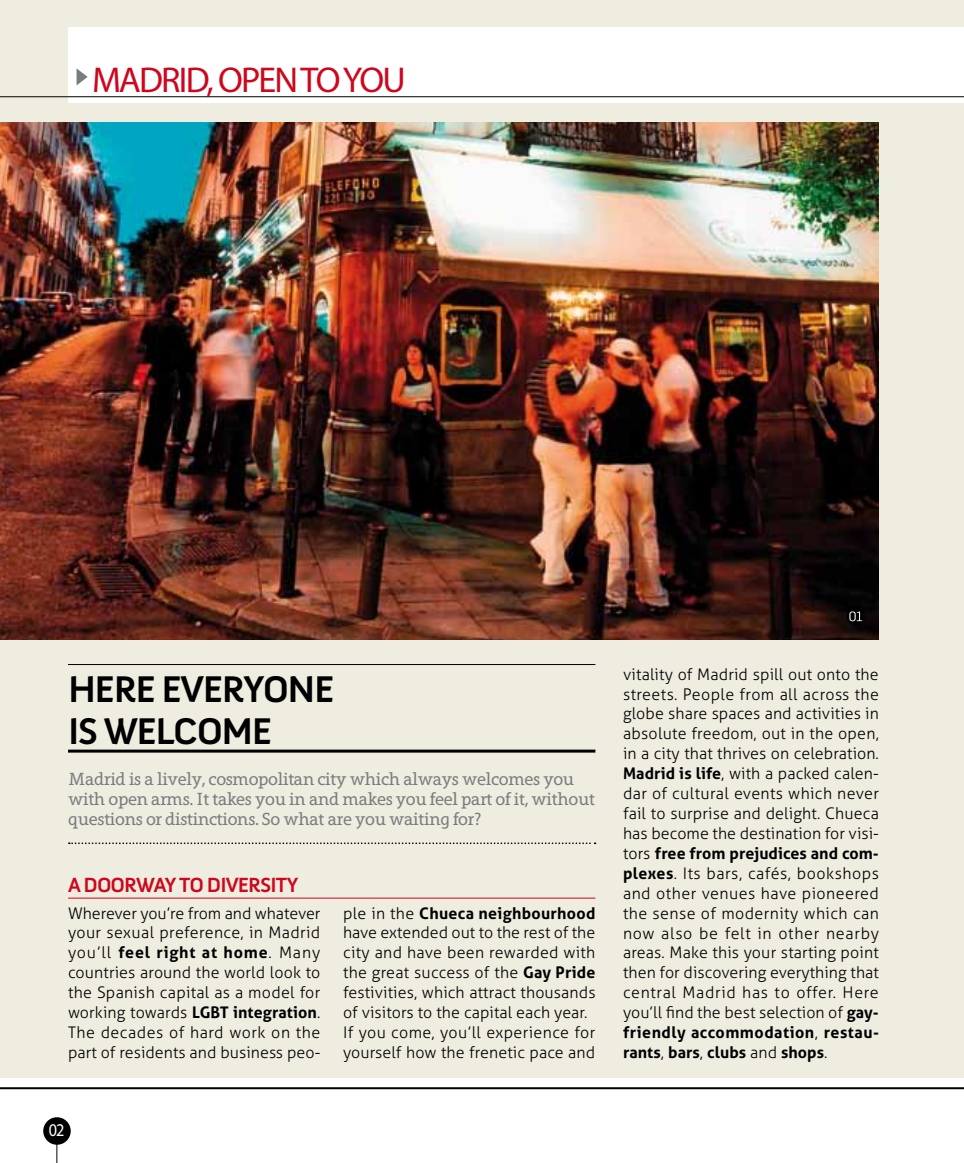
<style>
.page{position:relative;width:964px;height:1163px;background:#fff}
.page>*{position:absolute;margin:0;border:0;box-sizing:border-box;transform-origin:0 0}
.t1{font:700 38px/42px "Anivers";letter-spacing:-.04em;color:#000}
.t2{font:36px "Myriad Pro";letter-spacing:-.05em;color:#cd071e}
.t3{font:700 21px "Anivers";letter-spacing:-.045em;color:#cd071e}
.t4{font:18px/20.4px "Grandesign Neue Serif";letter-spacing:-.02em;color:#7b7c7e}
.t5{font:18px "Myriad Pro";color:#fff;scale:.9 1}
.t6{font:300 16px/20px "Aller";letter-spacing:.005em;color:#000;text-align:justify}
.s1{font-weight:700}
</style>
<div class="page">
<div style="left:43px;top:1116px;width:28px;height:28px;background:#000;border-radius:50%"></div>
<hr style="left:57px;top:1126px;width:1px;height:36px;background:#000">
<div style="left:0;top:0;width:964px;height:1077px;background:#efede0"></div>
<div style="left:68px;top:27px;width:896px;height:75px;background:#fff"></div>
<svg style="left:77px;top:69px;width:11px;height:16px"></svg>
<hr style="left:0;top:1087px;width:964px;height:2px;background:#000">
<hr style="left:0;top:96px;width:964px;height:1px;background:#000">
<hr style="left:68px;top:664px;width:527px;height:1px;background:#000">
<hr style="left:68px;top:749px;width:527px;height:3px;background:#000">
<svg style="left:69px;top:842px;width:526px;height:1px"></svg>
<hr style="left:68px;top:897px;width:527px;height:1px;background:#cd071e">
<img style="left:0;top:122px;width:879px;height:517px">
<div style="left:846px;top:607px;width:19px;height:18px;background:#000;border-radius:50%"></div>
<svg style="left:849px;top:611px;width:13px;height:10px"></svg>
<h2 class="t2" style="left:92px;top:60px;width:315px">MADRID, OPEN TO YOU</h2>
<h1 class="t1" style="left:68px;top:668px;width:268px">HERE EVERYONE<br>IS WELCOME</h1>
<p class="t4" style="left:68px;top:768px;width:528px">Madrid is a lively, cosmopolitan city which always welcomes you with open arms. It takes you in and makes you feel part of it, without questions or distinctions. So what are you waiting for?</p>
<h3 class="t3" style="left:68px;top:873px;width:232px">A DOORWAY TO DIVERSITY</h3>
<p class="t6" style="left:68px;top:902px;width:254px">Wherever you’re from and whatever your sexual preference, in Madrid you’ll <span class="s1">feel right at home</span>. Many countries around the world look to the Spanish capital as a model for working towards <span class="s1">LGBT integration</span>.<br>The decades of hard work on the part of residents and business peo-</p>
<p class="t6" style="left:343px;top:902px;width:254px;text-align:left">ple in the <span class="s1">Chueca neighbourhood </span>have extended out to the rest of the city and have been rewarded with the great success of the <span class="s1">Gay Pride </span>festivities, which attract thousands of visitors to the capital each year.<br>If you come, you’ll experience for yourself how the frenetic pace and</p>
<p class="t5" style="left:49px;top:1119px;width:19px">02</p>
<p class="t6" style="left:623px;top:663px;width:257px">vitality of Madrid spill out onto the streets. People from all across the globe share spaces and activities in absolute freedom, out in the open, in a city that thrives on celebration.<br><span class="s1">Madrid is life</span>, with a packed calen&shy;dar of cultural events which never fail to surprise and delight. Chueca has become the destination for visi&shy;tors <span class="s1">free from prejudices and com&shy;plexes</span>. Its bars, cafés, bookshops and other venues have pioneered the sense of modernity which can now also be felt in other nearby areas. Make this your starting point then for discovering everything that central Madrid has to offer. Here you’ll find the best selection of <span class="s1">gay&shy;friendly accommodation</span>, <span class="s1">restau&shy;rants</span>, <span class="s1">bars</span>, <span class="s1">clubs</span> and <span class="s1">shops</span>.</p>
</div>
